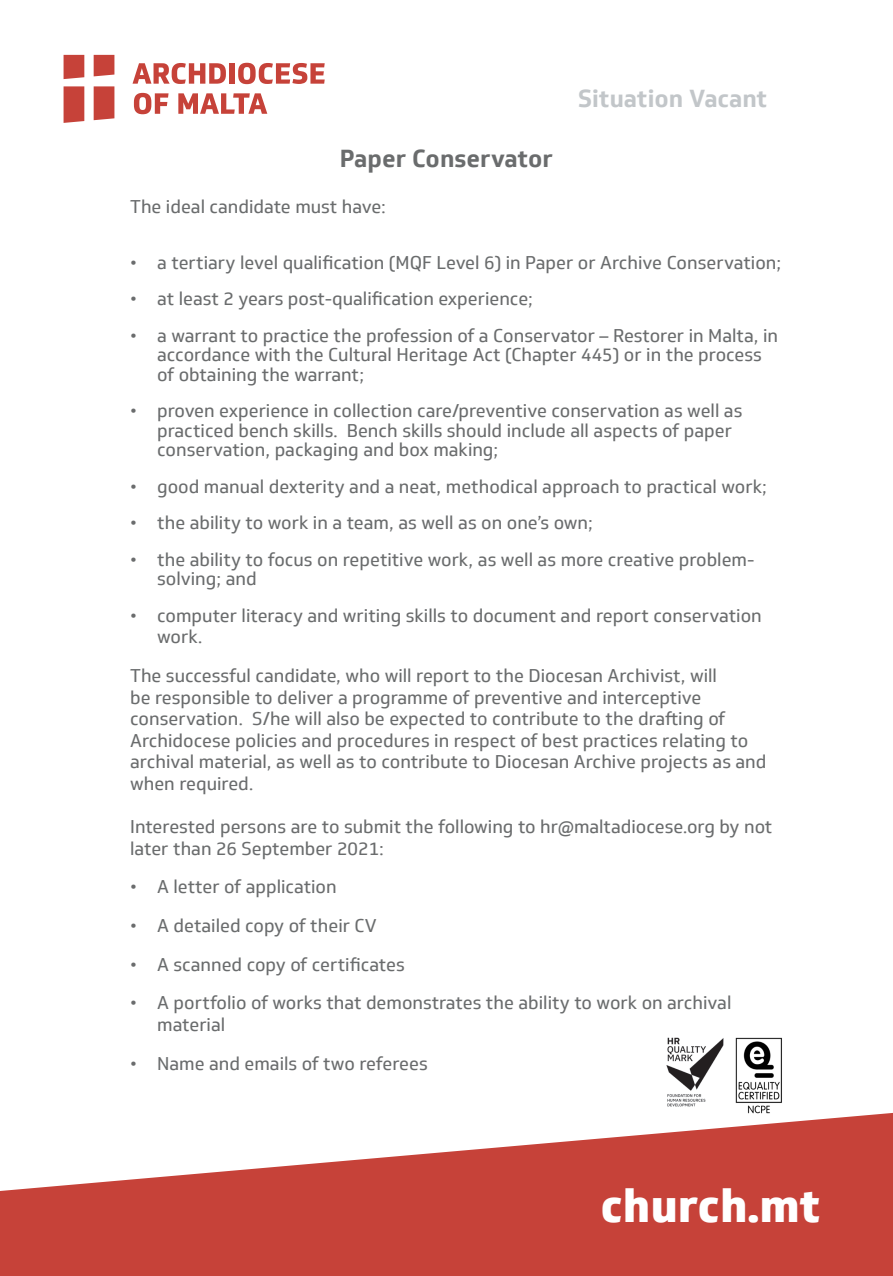
<style>
.page{position:relative;width:893px;height:1276px;background:#fff}
.page>*{position:absolute;margin:0;border:0;box-sizing:border-box;transform-origin:0 0}
.t1{font:800 45px "Soleto";color:#fff}
.t2{font:700 24px "Soleto";color:#6a6c6d}
.t3{font:700 24px "Soleto";color:#c2c6c9}
.Body{font:18px/21.6px "Soleto";color:#6a6c6d}
</style>
<div class="page">
<svg style="left:0;top:1113px;width:893px;height:163px;fill:#c64239"></svg>
<img style="left:666px;top:1037px;width:70px;height:70px">
<svg style="left:133px;top:63px;width:93px;height:21px"></svg>
<div style="left:229px;top:63px;width:6px;height:21px;background:#c64239"></div>
<svg style="left:238px;top:63px;width:87px;height:21px"></svg>
<svg style="left:134px;top:93px;width:35px;height:21px"></svg>
<svg style="left:178px;top:93px;width:89px;height:21px"></svg>
<svg style="left:64px;top:55px;width:20px;height:24px"></svg>
<svg style="left:94px;top:55px;width:20px;height:21px"></svg>
<svg style="left:94px;top:86px;width:20px;height:34px"></svg>
<svg style="left:64px;top:86px;width:20px;height:37px"></svg>
<img style="left:736px;top:1037px;width:46px;height:76px">
<p class="t2" style="left:340px;top:143px;width:215px">Paper Conservator</p>
<p class="Body" style="left:130px;top:195px;width:257px">The ideal candidate must have:</p>
<p class="t3" style="left:578px;top:83px;width:191px">Situation Vacant</p>
<p class="Body" style="left:130px;top:251px;width:652px">• a tertiary level qualification (MQF Level 6) in Paper or Archive Conservation;</p>
<p class="Body" style="left:130px;top:288px;width:404px">• at least 2 years post-qualification experience;</p>
<p class="Body" style="left:157px;top:326px;width:622px;line-height:19.5px;text-indent:-27px">• a warrant to practice the profession of a Conservator – Restorer in Malta, in accordance with the Cultural Heritage Act (Chapter 445) or in the process of obtaining the warrant;</p>
<p class="Body" style="left:157px;top:401px;width:587px;line-height:19.5px;text-indent:-27px">• proven experience in collection care/preventive conservation as well as practiced bench skills. Bench skills should include all aspects of paper conservation, packaging and box making;</p>
<p class="Body" style="left:130px;top:476px;width:638px">• good manual dexterity and a neat, methodical approach to practical work;</p>
<p class="Body" style="left:130px;top:512px;width:464px">• the ability to work in a team, as well as on one’s own;</p>
<p class="Body" style="left:157px;top:550px;width:599px;line-height:19.5px;text-indent:-27px">• the ability to focus on repetitive work, as well as more creative problem&shy;solving; and</p>
<p class="Body" style="left:157px;top:605px;width:606px;text-indent:-27px">• computer literacy and writing skills to document and report conservation work.</p>
<p class="Body" style="left:130px;top:665px;width:638px">The successful candidate, who will report to the Diocesan Archivist, will<br>be responsible to deliver a programme of preventive and interceptive conservation. S/he will also be expected to contribute to the drafting of Archidocese policies and procedures in respect of best practices relating to archival material, as well as to contribute to Diocesan Archive projects as and when required.</p>
<p class="Body" style="left:130px;top:816px;width:644px">Interested persons are to submit the following to hr@maltadiocese.org by not later than 26 September 2021:</p>
<p class="Body" style="left:130px;top:876px;width:208px">• A letter of application</p>
<p class="Body" style="left:130px;top:915px;width:248px">• A detailed copy of their CV</p>
<p class="Body" style="left:130px;top:953px;width:276px">• A scanned copy of certificates</p>
<p class="Body" style="left:157px;top:992px;width:576px;text-indent:-27px">• A portfolio of works that demonstrates the ability to work on archival material</p>
<p class="Body" style="left:130px;top:1052px;width:299px">• Name and emails of two referees</p>
<p class="t1" style="left:600px;top:1176px;width:221px">church.mt</p>
</div>
